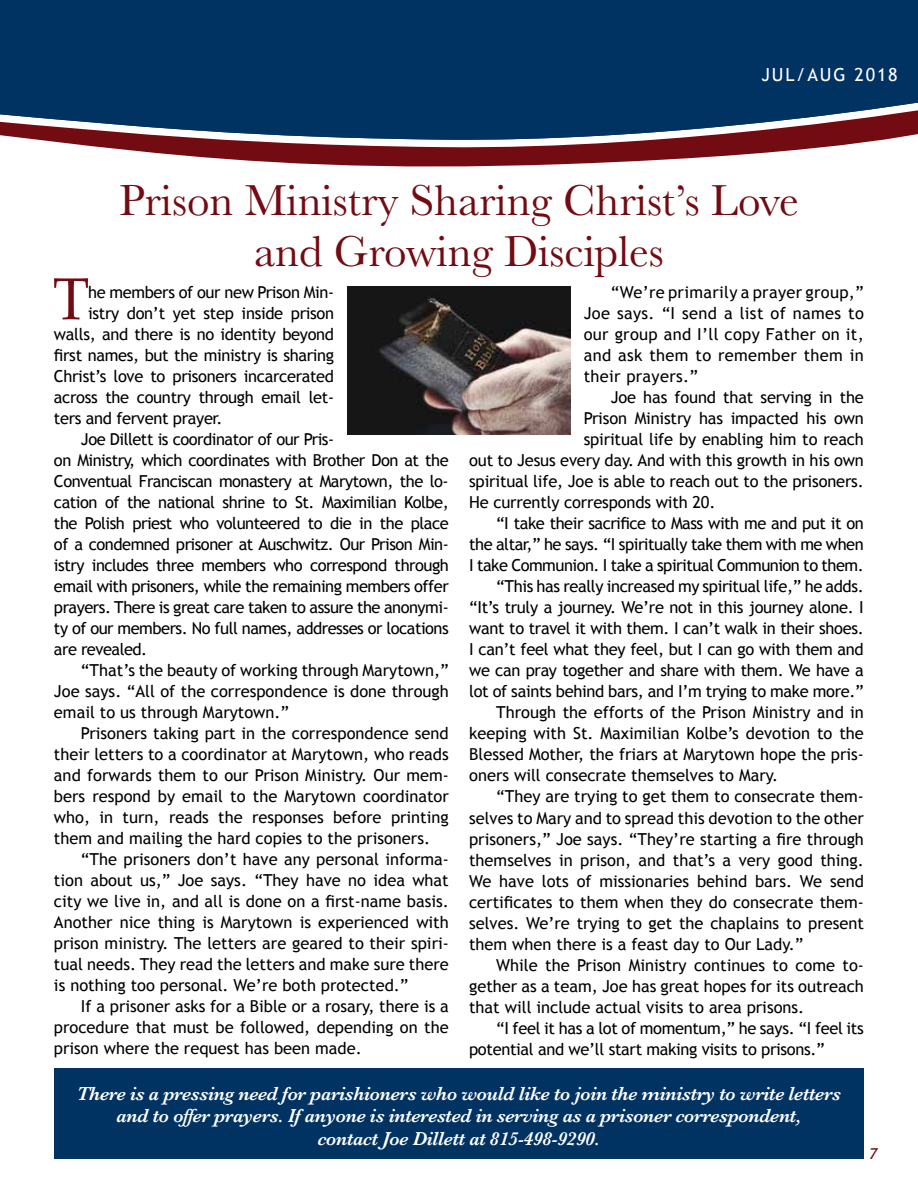
<style>
.page{position:relative;width:918px;height:1188px;background:#fff}
.page>*{position:absolute;margin:0;border:0;box-sizing:border-box;transform-origin:0 0}
.t1{font:59.4px "Palatino Linotype";color:#730b12}
.t2{font:45px/51px "Baskerville";color:#730b12;text-align:center}
.t3{font:italic 600 19.5px/22.5px "Baskerville";letter-spacing:-.02em;color:#fff;text-align:center}
.t4{font:18px "Trebuchet MS";letter-spacing:.1em;color:#fff}
.t5{font:16.5px/21px "Trebuchet MS";color:#000;text-align:justify}
.t6{font:16.5px "Trebuchet MS";letter-spacing:-.03em;color:#000}
.t7{font:16.5px "Trebuchet MS";letter-spacing:-.02em;color:#000}
.t8{font:italic 15px "Trebuchet MS";color:#730b12}
</style>
<div class="page">
<svg style="left:128px;top:150px;width:667px;height:17px;fill:#730b12"></svg>
<svg style="left:57px;top:142px;width:808px;height:8px;fill:#730b12"></svg>
<svg style="left:0;top:0;width:918px;height:142px;background:#103965"></svg>
<img style="left:348px;top:286px;width:222px;height:148px">
<div style="left:54px;top:1068px;width:810px;height:91px;background:#003262"></div>
<p class="t4" style="left:762px;top:64px;width:138px">JUL/AUG 2018</p>
<h2 class="t2" style="left:119px;top:176px;width:681px">Prison Ministry Sharing Christ’s Love and Growing Disciples</h2>
<h1 class="t1" style="left:53px;top:257px;width:38px">T</h1>
<p class="t7" style="left:88px;top:283px;width:248px">he members of our new Prison Min-</p>
<p class="t5" style="left:584px;top:282px;width:282px;text-indent:27px">“We’re primarily a prayer group,” Joe says. “I send a list of names to our group and I’ll copy Father on it, and ask them to remember them in their prayers.”</p>
<p class="t5" style="left:611px;top:387px;width:255px">Joe has found that serving in the</p>
<p class="t5" style="left:584px;top:408px;width:282px">Prison Ministry has impacted his own</p>
<p class="t5" style="left:584px;top:429px;width:282px">spiritual life by enabling him to reach</p>
<p class="t5" style="left:469px;top:450px;width:396px">out to Jesus every day. And with this growth in his own</p>
<p class="t5" style="left:469px;top:471px;width:396px">spiritual life, Joe is able to reach out to the prisoners.</p>
<p class="t5" style="left:469px;top:492px;width:248px">He currently corresponds with 20.</p>
<p class="t6" style="left:496px;top:514px;width:369px">“I take their sacrifice to Mass with me and put it on</p>
<p class="t6" style="left:469px;top:535px;width:396px">the altar,” he says. “I spiritually take them with me when</p>
<p class="t6" style="left:469px;top:556px;width:396px">I take Communion. I take a spiritual Communion to them.</p>
<p class="t7" style="left:496px;top:577px;width:369px">“This has really increased my spiritual life,” he adds.</p>
<p class="t7" style="left:469px;top:598px;width:396px">“It’s truly a journey. We’re not in this journey alone. I</p>
<p class="t7" style="left:469px;top:619px;width:396px">want to travel it with them. I can’t walk in their shoes.</p>
<p class="t7" style="left:469px;top:640px;width:396px">I can’t feel what they feel, but I can go with them and</p>
<p class="t7" style="left:469px;top:661px;width:396px">we can pray together and share with them. We have a</p>
<p class="t7" style="left:469px;top:682px;width:396px">lot of saints behind bars, and I’m trying to make more.”</p>
<p class="t5" style="left:496px;top:702px;width:369px">Through the efforts of the Prison Ministry and in</p>
<p class="t5" style="left:469px;top:723px;width:396px">keeping with St. Maximilian Kolbe’s devotion to the</p>
<p class="t5" style="left:469px;top:744px;width:396px">Blessed Mother, the friars at Marytown hope the pris-</p>
<p class="t5" style="left:469px;top:765px;width:310px">oners will consecrate themselves to Mary.</p>
<p class="t5" style="left:496px;top:786px;width:369px">“They are trying to get them to consecrate them-</p>
<p class="t5" style="left:469px;top:807px;width:396px">selves to Mary and to spread this devotion to the other</p>
<p class="t5" style="left:469px;top:828px;width:396px">prisoners,” Joe says. “They’re starting a fire through</p>
<p class="t5" style="left:469px;top:849px;width:396px">themselves in prison, and that’s a very good thing.</p>
<p class="t5" style="left:469px;top:870px;width:396px">We have lots of missionaries behind bars. We send</p>
<p class="t5" style="left:469px;top:891px;width:396px">certificates to them when they do consecrate them-</p>
<p class="t5" style="left:469px;top:912px;width:396px">selves. We’re trying to get the chaplains to present</p>
<p class="t5" style="left:469px;top:933px;width:336px">them when there is a feast day to Our Lady.”</p>
<p class="t5" style="left:496px;top:954px;width:369px">While the Prison Ministry continues to come to-</p>
<p class="t5" style="left:469px;top:975px;width:396px">gether as a team, Joe has great hopes for its outreach</p>
<p class="t5" style="left:469px;top:996px;width:337px">that will include actual visits to area prisons.</p>
<p class="t7" style="left:496px;top:1018px;width:369px">“I feel it has a lot of momentum,” he says. “I feel its</p>
<p class="t7" style="left:469px;top:1039px;width:357px">potential and we’ll start making visits to prisons.”</p>
<p class="t7" style="left:88px;top:304px;width:248px">istry don’t yet step inside prison</p>
<p class="t7" style="left:54px;top:325px;width:282px">walls, and there is no identity beyond</p>
<p class="t7" style="left:54px;top:346px;width:282px">first names, but the ministry is sharing</p>
<p class="t7" style="left:54px;top:367px;width:282px">Christ’s love to prisoners incarcerated</p>
<p class="t7" style="left:54px;top:388px;width:282px">across the country through email let-</p>
<p class="t7" style="left:54px;top:409px;width:170px">ters and fervent prayer.</p>
<p class="t6" style="left:81px;top:430px;width:255px">Joe Dillett is coordinator of our Pris-</p>
<p class="t6" style="left:54px;top:451px;width:396px">on Ministry, which coordinates with Brother Don at the</p>
<p class="t6" style="left:54px;top:472px;width:396px">Conventual Franciscan monastery at Marytown, the lo-</p>
<p class="t6" style="left:54px;top:493px;width:396px">cation of the national shrine to St. Maximilian Kolbe,</p>
<p class="t6" style="left:54px;top:514px;width:396px">the Polish priest who volunteered to die in the place</p>
<p class="t6" style="left:54px;top:535px;width:396px">of a condemned prisoner at Auschwitz. Our Prison Min-</p>
<p class="t6" style="left:54px;top:556px;width:396px">istry includes three members who correspond through</p>
<p class="t6" style="left:54px;top:577px;width:396px">email with prisoners, while the remaining members offer</p>
<p class="t6" style="left:54px;top:598px;width:396px">prayers. There is great care taken to assure the anonymi-</p>
<p class="t6" style="left:54px;top:619px;width:396px">ty of our members. No full names, addresses or locations</p>
<p class="t6" style="left:54px;top:640px;width:95px">are revealed.</p>
<p class="t5" style="left:81px;top:660px;width:369px">“That’s the beauty of working through Marytown,”</p>
<p class="t5" style="left:54px;top:681px;width:396px">Joe says. “All of the correspondence is done through</p>
<p class="t5" style="left:54px;top:702px;width:237px">email to us through Marytown.”</p>
<p class="t5" style="left:81px;top:723px;width:369px">Prisoners taking part in the correspondence send</p>
<p class="t5" style="left:54px;top:744px;width:396px">their letters to a coordinator at Marytown, who reads</p>
<p class="t5" style="left:54px;top:765px;width:396px">and forwards them to our Prison Ministry. Our mem-</p>
<p class="t5" style="left:54px;top:786px;width:396px">bers respond by email to the Marytown coordinator</p>
<p class="t5" style="left:54px;top:807px;width:396px">who, in turn, reads the responses before printing</p>
<p class="t5" style="left:54px;top:828px;width:378px">them and mailing the hard copies to the prisoners.</p>
<p class="t5" style="left:81px;top:849px;width:369px">“The prisoners don’t have any personal informa-</p>
<p class="t5" style="left:54px;top:870px;width:396px">tion about us,” Joe says. “They have no idea what</p>
<p class="t5" style="left:54px;top:891px;width:396px">city we live in, and all is done on a first-name basis.</p>
<p class="t5" style="left:54px;top:912px;width:396px">Another nice thing is Marytown is experienced with</p>
<p class="t5" style="left:54px;top:933px;width:396px">prison ministry. The letters are geared to their spiri-</p>
<p class="t5" style="left:54px;top:954px;width:396px">tual needs. They read the letters and make sure there</p>
<p class="t5" style="left:54px;top:975px;width:356px">is nothing too personal. We’re both protected.”</p>
<p class="t5" style="left:81px;top:996px;width:369px">If a prisoner asks for a Bible or a rosary, there is a</p>
<p class="t5" style="left:54px;top:1017px;width:396px">procedure that must be followed, depending on the</p>
<p class="t5" style="left:54px;top:1038px;width:309px">prison where the request has been made.</p>
<p class="t3" style="left:77px;top:1082px;width:766px">There is a pressing need for parishioners who would like to join the ministry to write letters and to offer prayers. If anyone is interested in serving as a prisoner correspondent,<br>contact Joe Dillett at 815-498-9290.</p>
<p class="t8" style="left:870px;top:1144px;width:9px">7</p>
</div>
